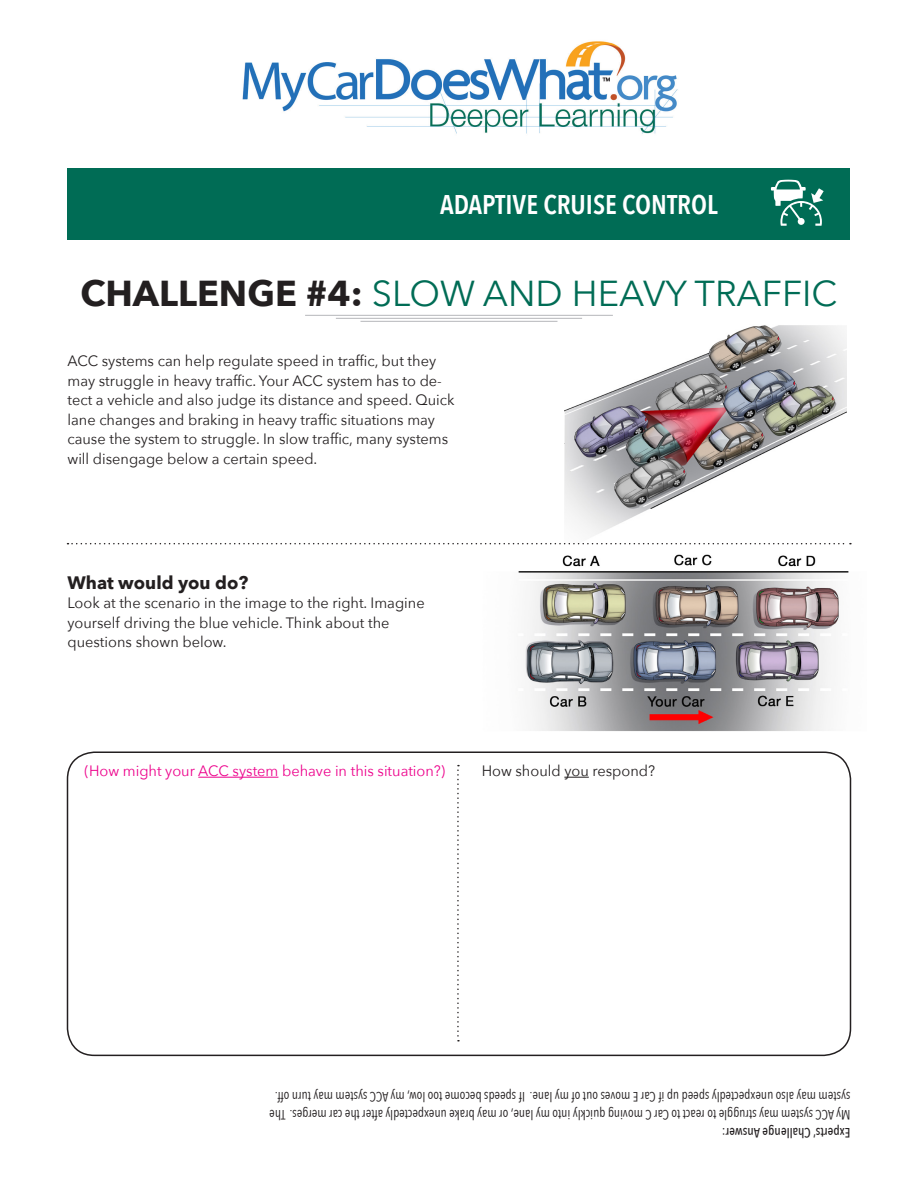
<style>
.page{position:relative;width:918px;height:1188px;background:#fff}
.page>*{position:absolute;margin:0;border:0;box-sizing:border-box;transform-origin:0 0}
.t1{font:36px "Avenir Next";color:#006c55}
.t2{font:600 27px "Avenir Next Condensed";color:#fff}
.t3{font:700 18px "Avenir Next";color:#231f20}
.t4{font:15px/19.5px "Avenir Next";color:#231f20}
.t5{font:15px "Avenir Next";color:#ed028c}
.t6{font:13.5px/18px "Avenir Next Condensed";color:#231f20}
.t7{font:500 13.5px "Avenir Next Condensed";color:#231f20}
.s1{font-weight:700;color:#231f20}
</style>
<div class="page">
<div style="left:68px;top:168px;width:782px;height:72px;background:#006c55"></div>
<img style="left:242px;top:41px;width:436px;height:93px">
<hr style="left:305px;top:315px;width:308px;height:1px;background:#bebfc2">
<hr style="left:336px;top:318px;width:246px;height:1px;background:#bebfc2">
<hr style="left:361px;top:321px;width:196px;height:1px;background:#bebfc2">
<svg style="left:68px;top:543px;width:783px;height:1px"></svg>
<svg style="left:457px;top:765px;width:2px;height:277px"></svg>
<div style="left:67px;top:752px;width:784px;height:304px;border:2px solid #231f20;border-radius:27px"></div>
<svg style="left:771px;top:180px;width:53px;height:46px"></svg>
<hr style="left:198px;top:777px;width:80px;height:1px;background:#ed028c">
<svg style="left:564px;top:777px;width:25px;height:1px"></svg>
<img style="left:565px;top:325px;width:282px;height:211px">
<img style="left:518px;top:554px;width:331px;height:177px">
<p class="t2" style="left:440px;top:181px;width:279px">ADAPTIVE CRUISE CONTROL</p>
<p class="t1" style="left:80px;top:263px;width:759px"><span class="s1">CHALLENGE #4:</span> SLOW AND HEAVY TRAFFIC</p>
<p class="t4" style="left:68px;top:350px;width:388px">ACC systems can help regulate speed in traffic, but they may struggle in heavy traffic. Your ACC system has to de&shy;tect a vehicle and also judge its distance and speed. Quick lane changes and braking in heavy traffic situations may cause the system to struggle. In slow traffic, many systems will disengage below a certain speed.</p>
<p class="t3" style="left:68px;top:567px;width:182px">What would you do?</p>
<p class="t4" style="left:68px;top:593px;width:359px">Look at the scenario in the image to the right. Imagine yourself driving the blue vehicle. Think about the questions shown below.</p>
<p class="t5" style="left:85px;top:758px;width:362px">(How might your ACC system behave in this situation?)</p>
<p class="t4" style="left:482px;top:760px;width:175px">How should you respond?</p>
<p class="t6" style="left:850px;top:1124px;width:583px;rotate:-180deg">My ACC system may struggle to react to Car C moving quickly into my lane, or may brake unexpectedly after the car merges. The system may also unexpectedly speed up if Car E moves out of my lane. If speeds become too low, my ACC system may turn off.</p>
<p class="t7" style="left:850px;top:1141px;width:130px;rotate:-180deg">Experts’ Challenge Answer:</p>
</div>
